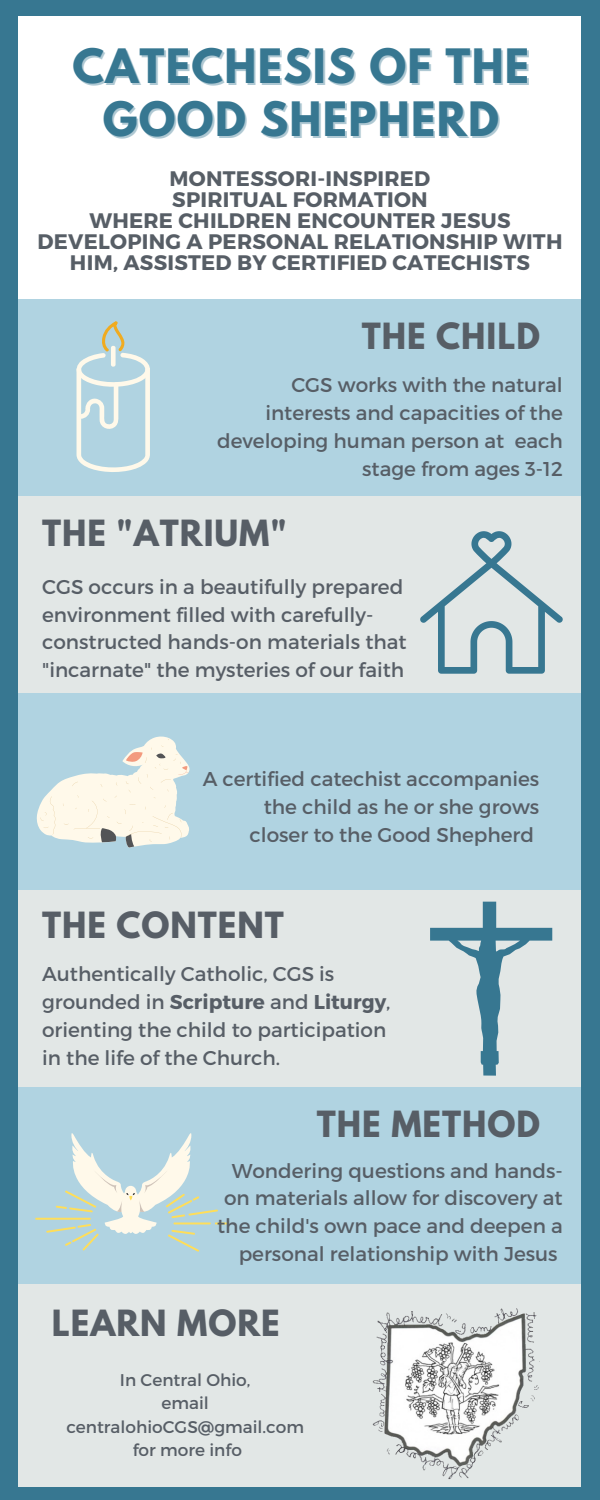
<style>
.page{position:relative;width:600px;height:1500px;background:#377791}
.page>*{position:absolute;margin:0;border:0;box-sizing:border-box;transform-origin:0 0}
.t1{font:700 42px/52.5px "League Spartan";letter-spacing:.03em;color:#377791;text-align:center}
.t2{font:700 32px "League Spartan";letter-spacing:.03em;color:#575e66}
.t3{font:700 21px/21px "Montserrat";letter-spacing:.01em;color:#575e66;text-align:center}
.t4{font:20px/27.8px "Montserrat";color:#575e66;text-align:right}
.t5{font:16.9px/23.2px "Montserrat";color:#575e66;text-align:center}
.s1{font-weight:700}
</style>
<div class="page">
<div style="left:18px;top:16px;width:563px;height:1470px;background:#fff"></div>
<div style="left:18px;top:693px;width:563px;height:197px;background:#b0d3e1"></div>
<div style="left:18px;top:1087px;width:563px;height:197px;background:#b0d3e1"></div>
<div style="left:18px;top:496px;width:563px;height:197px;background:#e2e7e6"></div>
<div style="left:18px;top:890px;width:563px;height:197px;background:#e2e7e6"></div>
<div style="left:18px;top:1284px;width:563px;height:202px;background:#e2e7e6"></div>
<div style="left:18px;top:299px;width:563px;height:197px;background:#b0d3e1"></div>
<svg style="left:420px;top:531px;width:143px;height:143px"></svg>
<svg style="left:36px;top:736px;width:154px;height:112px"></svg>
<svg style="left:430px;top:902px;width:122px;height:174px"></svg>
<svg style="left:76px;top:321px;width:74px;height:151px"></svg>
<svg style="left:35px;top:1133px;width:194px;height:119px"></svg>
<img style="left:339px;top:1308px;width:241px;height:179px">
<h1 class="t1" style="left:72px;top:45px;width:458px">CATECHESIS OF THE<br>GOOD SHEPHERD</h1>
<p class="t3" style="left:37px;top:167px;width:527px">MONTESSORI-INSPIRED<br>SPIRITUAL FORMATION<br>WHERE CHILDREN ENCOUNTER JESUS<br>DEVELOPING A PERSONAL RELATIONSHIP WITH<br>HIM, ASSISTED BY CERTIFIED CATECHISTS</p>
<h2 class="t2" style="left:362px;top:320px;width:180px">THE CHILD</h2>
<p class="t4" style="left:217px;top:370px;width:347px">CGS works with the natural interests and capacities of the developing human person at each stage from ages 3-12</p>
<h2 class="t2" style="left:42px;top:517px;width:246px">THE "ATRIUM"</h2>
<p class="t4" style="left:42px;top:572px;width:366px;text-align:left">CGS occurs in a beautifully prepared environment filled with carefully&shy;constructed hands-on materials that "incarnate" the mysteries of our faith</p>
<p class="t4" style="left:203px;top:764px;width:338px">A certified catechist accompanies the child as he or she grows closer to the Good Shepherd</p>
<h2 class="t2" style="left:42px;top:909px;width:243px">THE CONTENT</h2>
<p class="t4" style="left:42px;top:959px;width:350px;text-align:left">Authentically Catholic, CGS is grounded in <span class="s1">Scripture</span> and <span class="s1">Liturgy</span>, orienting the child to participation in the life of the Church.</p>
<h2 class="t2" style="left:317px;top:1108px;width:225px">THE METHOD</h2>
<p class="t4" style="left:217px;top:1156px;width:347px">Wondering questions and hands&shy;on materials allow for discovery at the child's own pace and deepen a personal relationship with Jesus</p>
<h2 class="t2" style="left:52px;top:1307px;width:229px">LEARN MORE</h2>
<p class="t5" style="left:66px;top:1368px;width:239px">In Central Ohio,<br>email centralohioCGS@gmail.com for more info</p>
</div>
